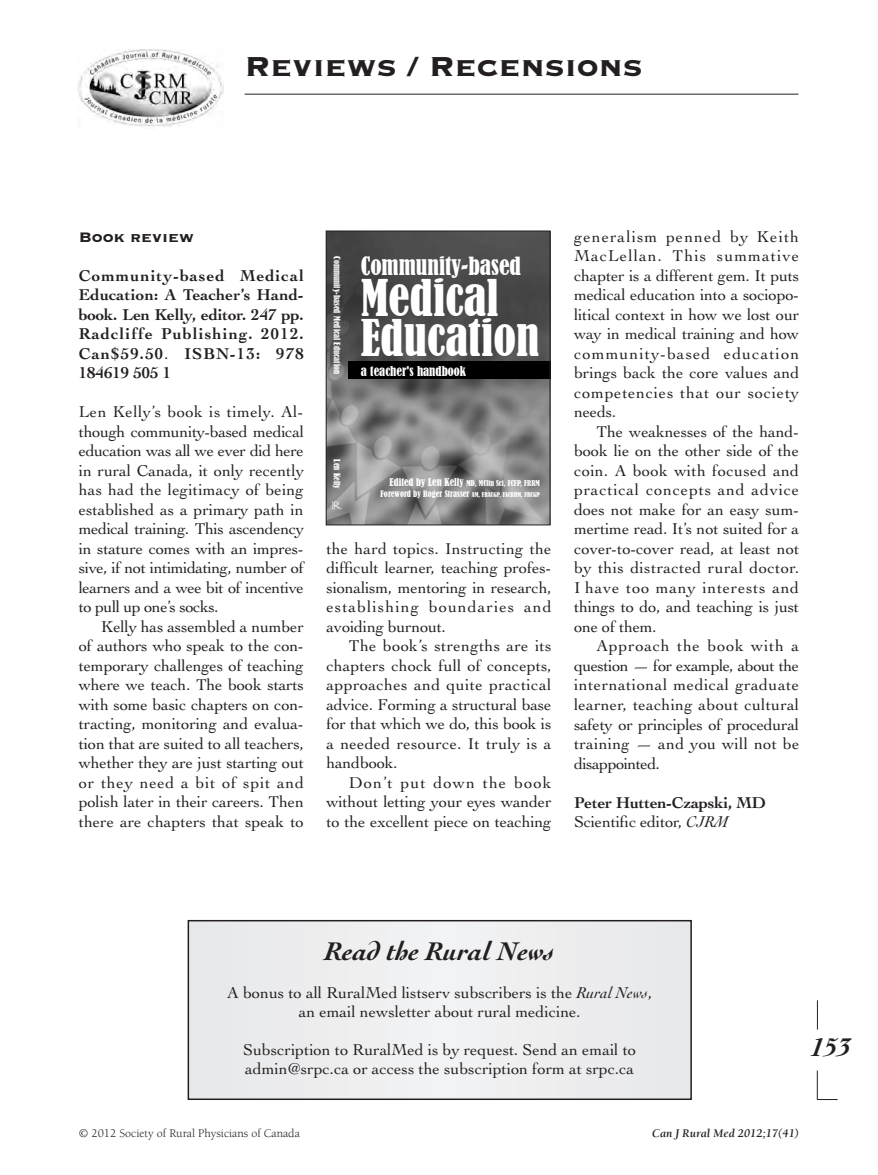
<style>
.page{position:relative;width:878px;height:1175px;background:#fff}
.page>*{position:absolute;margin:0;border:0;box-sizing:border-box;transform-origin:0 0}
.t1{font:condensed 47.4px/40.3px "Bernard";color:#fff}
.t2{font:36px "Copperplate Gothic Std 33 BC";color:#231f20}
.t3{font:italic 700 27px "Cochin LT Std";color:#231f20}
.t4{font:condensed 23.55px "Bernard";color:#fff}
.t5{font:18px "Copperplate Gothic Std 33 BC";color:#231f20}
.t6{font:16.5px/19.5px "Cochin LT Std";color:#231f20;text-align:justify}
.t7{font:700 16.5px/19.5px "Cochin LT Std";letter-spacing:.065em;color:#231f20;text-align:justify}
.t8{font:700 16.5px/19.5px "Cochin LT Std";letter-spacing:-.01em;color:#231f20}
.t9{font:condensed 12.6px "Bernard";color:#fff}
.t10{font:12px "Berkeley Std";color:#231f20}
.t11{font:italic 700 12px "Berkeley Std";color:#231f20}
.t12{font:condensed 8.4px "Bernard";color:#fff}
.t13{font:condensed 7.5px "Bernard";color:#fff}
.s1{font-weight:400}
.s2{font-size:10.05px}
.s3{font-size:6.3px}
.s4{font-weight:400;font-style:italic}
.s5{font-style:italic}
</style>
<div class="page">
<img style="left:78px;top:50px;width:146px;height:77px">
<svg style="left:817px;top:1000px;width:1px;height:29px"></svg>
<svg style="left:816px;top:1070px;width:21px;height:30px"></svg>
<hr style="left:244px;top:94px;width:554px;height:1px;background:#231f20">
<img style="left:328px;top:233px;width:220px;height:290px">
<svg style="left:332px;top:501px;width:9px;height:9px"></svg>
<div style="left:348px;top:362px;width:202px;height:17px;background:#000"></div>
<div style="left:326px;top:231px;width:224px;height:294px;border:1px solid #231f20"></div>
<div style="left:188px;top:920px;width:503px;height:179px;background:#ededee"></div>
<div style="left:188px;top:920px;width:504px;height:180px;border:2px solid #231f20"></div>
<h2 class="t2" style="left:245px;top:42px;width:399px">Reviews / Recensions</h2>
<p class="t5" style="left:79px;top:225px;width:117px">Book review</p>
<p class="t7" style="left:79px;top:267px;width:227px">Community-based Medical Education: A Teacher’s Hand&shy;book. Len Kelly, editor. 247 pp.<br>Radcliffe Publishing. 2012.<br>Can$59.50<span class="s1">.</span> ISBN-13: 978<br>184619 505 1</p>
<p class="t6" style="left:79px;top:403px;width:227px">Len Kelly’s book is timely. Al - though community-based medical education was all we ever did here in rural Canada, it only recently has had the legi timacy of being established as a primary path in medical training. This ascendency in stature comes with an impres&shy;sive, if not intimidating, number of learners and a wee bit of incentive to pull up one’s socks.</p>
<p class="t6" style="left:79px;top:618px;width:227px;text-indent:23px">Kelly has assembled a number of authors who speak to the con&shy;temporary challenges of teaching where we teach. The book starts with some basic chapters on con&shy;tracting, monitoring and evalua&shy;tion that are suited to all teachers, whether they are just starting out or they need a bit of spit and polish later in their careers. Then there are chapters that speak to</p>
<p class="t12" style="left:342px;top:256px;width:119px;rotate:90deg">Community-based Medical Education</p>
<h3 class="t4" style="left:361px;top:252px;width:162px">Community-based</h3>
<h1 class="t1" style="left:361px;top:277px;width:180px">Medical<br>Education</h1>
<p class="t9" style="left:361px;top:363px;width:107px">a teacher's handbook</p>
<p class="t12" style="left:342px;top:459px;width:31px;rotate:90deg">Len Kelly</p>
<p class="t13" style="left:389px;top:479px;width:152px"><span class="s2">Edited by Len Kelly</span> MD, MClin Sci, FCFP, FRRM</p>
<p class="t12" style="left:380px;top:489px;width:161px">Foreword by Roger Strasser <span class="s3">AM, FRACGP, FACRRM, FRCGP</span></p>
<p class="t6" style="left:326px;top:540px;width:227px">the hard topics. Instructing the difficult learner, teaching profes&shy;sionalism, mentoring in re search, establishing boundaries and avoiding burnout.</p>
<p class="t6" style="left:326px;top:638px;width:227px;text-indent:23px">The book’s strengths are its chapters chock full of concepts, approaches and quite practical advice. Forming a structural base for that which we do, this book is a needed resource. It truly is a handbook.</p>
<p class="t6" style="left:326px;top:774px;width:227px;text-indent:23px">Don’t put down the book without letting your eyes wander to the excellent piece on teaching</p>
<p class="t6" style="left:574px;top:228px;width:227px">generalism penned by Keith MacLellan. This summative chapter is a different gem. It puts medical education into a sociopo&shy;litical context in how we lost our way in medical training and how community-based education brings back the core values and competencies that our society needs.</p>
<p class="t6" style="left:574px;top:423px;width:227px;text-indent:23px">The weaknesses of the hand&shy;book lie on the other side of the coin. A book with focused and practical concepts and advice does not make for an easy sum&shy;mertime read. It’s not suited for a cover-to-cover read, at least not by this distracted rural doctor.<br>I have too many interests and things to do, and teaching is just one of them.</p>
<p class="t6" style="left:574px;top:638px;width:227px;text-indent:23px">Approach the book with a question — for example, about the international medical graduate learner, teaching about cultural safety or principles of procedural training — and you will not be disappointed.</p>
<p class="t8" style="left:574px;top:794px;width:193px">Peter Hutten-Czapski, MD<br><span class="s1">Scientific editor,</span> <span class="s4">CJRM</span></p>
<h3 class="t3" style="left:325px;top:941px;width:231px">Read the Rural News</h3>
<p class="t6" style="left:227px;top:984px;width:426px;text-align:center">A bonus to all RuralMed listserv subscribers is the <span class="s5">Rural News</span>, an email newsletter about rural medicine.</p>
<p class="t6" style="left:243px;top:1041px;width:394px">Subscription to RuralMed is by request. Send an email to admin@srpc.ca or access the subscription form at srpc.ca</p>
<h3 class="t3" style="left:810px;top:1037px;width:42px">153</h3>
<p class="t10" style="left:79px;top:1128px;width:222px">© 2012 Society of Rural Physicians of Canada</p>
<p class="t11" style="left:652px;top:1128px;width:148px">Can J Rural Med 2012;17(41)</p>
</div>
